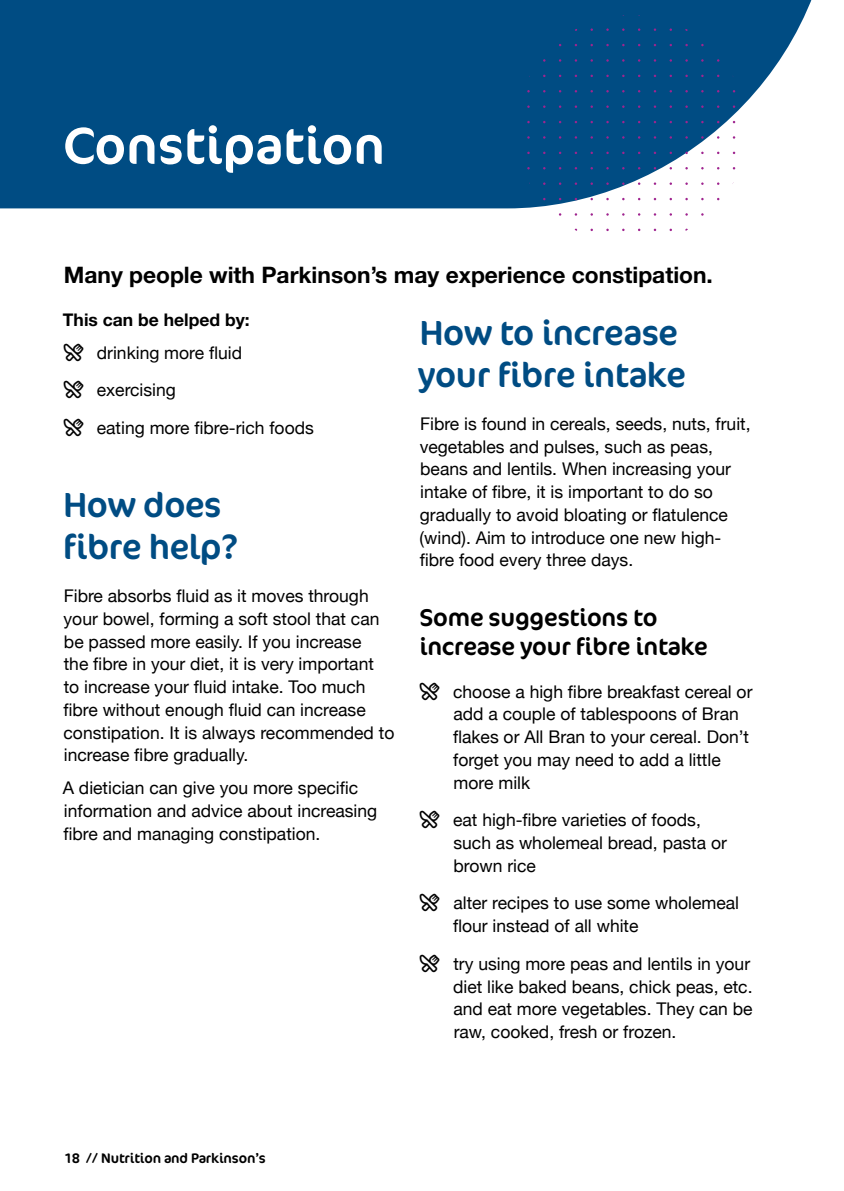
<style>
.page{position:relative;width:844px;height:1191px;background:#fff}
.page>*{position:absolute;margin:0;border:0;box-sizing:border-box;transform-origin:0 0}
.t1{font:52.5px "Cocon";color:#fff}
.t2{font:35px/42px "Cocon";letter-spacing:-.01em;color:#004c83}
.t3{font:24.5px/29.4px "Cocon";letter-spacing:-.01em;color:#000}
.t4{font:700 22.75px "Helvetica Neue";color:#000}
.t5{font:17.5px/22.8px "Helvetica Neue";color:#000}
.t6{font:700 17.5px "Helvetica Neue";color:#000}
.t7{font:14px "Cocon Pro";letter-spacing:-.01em;color:#000}
</style>
<div class="page">
<svg style="left:0;top:0;width:812px;height:208px;fill:#004c83"></svg>
<h1 class="t1" style="left:63px;top:115px;width:323px">Constipation</h1>
<h3 class="t4" style="left:64px;top:261px;width:650px">Many people with Parkinson’s may experience constipation.</h3>
<p class="t6" style="left:63px;top:309px;width:188px">This can be helped by:</p>
<p class="t5" style="left:97px;top:334px;width:218px;line-height:37.6px">drinking more fluid exercising<br>eating more fibre-rich foods</p>
<h2 class="t2" style="left:417px;top:313px;width:270px">How to increase your fibre intake</h2>
<p class="t5" style="left:419px;top:413px;width:332px">Fibre is found in cereals, seeds, nuts, fruit, vegetables and pulses, such as peas, beans and lentils. When increasing your intake of fibre, it is important to do so gradually to avoid bloating or flatulence (wind). Aim to introduce one new high&shy;fibre food every three days.</p>
<h3 class="t3" style="left:419px;top:603px;width:290px">Some suggestions to increase your fibre intake</h3>
<p class="t5" style="left:453px;top:681px;width:301px">choose a high fibre breakfast cereal or add a couple of tablespoons of Bran flakes or All Bran to your cereal. Don’t forget you may need to add a little more milk</p>
<p class="t5" style="left:453px;top:809px;width:275px">eat high-fibre varieties of foods, such as wholemeal bread, pasta or brown rice</p>
<p class="t5" style="left:453px;top:892px;width:287px">alter recipes to use some wholemeal flour instead of all white</p>
<p class="t5" style="left:453px;top:953px;width:301px">try using more peas and lentils in your diet like baked beans, chick peas, etc. and eat more vegetables. They can be raw, cooked, fresh or frozen.</p>
<h2 class="t2" style="left:63px;top:485px;width:176px">How does fibre help?</h2>
<p class="t5" style="left:63px;top:585px;width:332px">Fibre absorbs fluid as it moves through your bowel, forming a soft stool that can be passed more easily. If you increase<br>the fibre in your diet, it is very important<br>to increase your fluid intake. Too much fibre without enough fluid can increase constipation. It is always recommended to increase fibre gradually.</p>
<p class="t5" style="left:63px;top:777px;width:316px">A dietician can give you more specific information and advice about increasing fibre and managing constipation.</p>
<p class="t7" style="left:63px;top:1148px;width:204px">18 // Nutrition and Parkinson’s</p>
</div>
